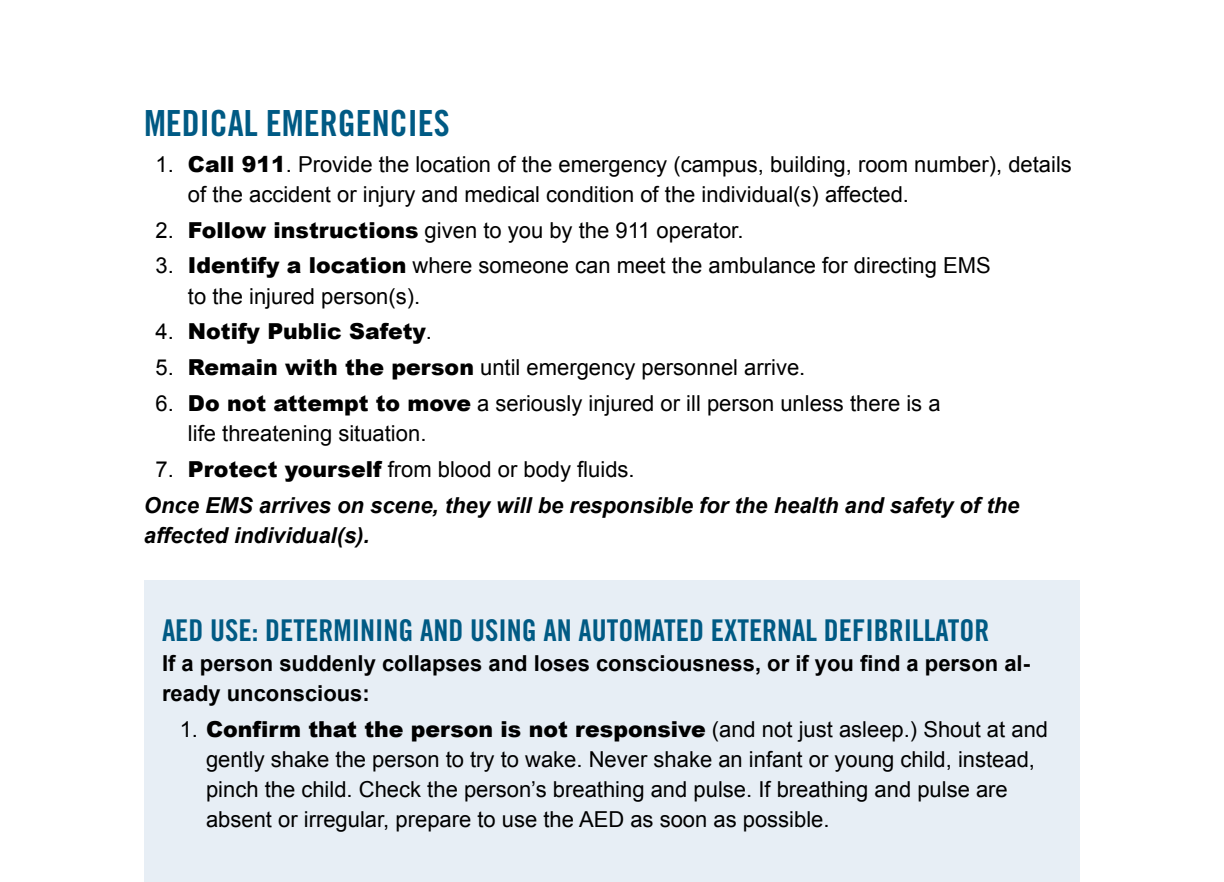
<style>
.page{position:relative;width:1224px;height:882px;background:#fff}
.page>*{position:absolute;margin:0;border:0;box-sizing:border-box;transform-origin:0 0}
.t1{font:36px "Trade Gothic Bold Cond Twenty";color:#005a84}
.t2{font:30px "Trade Gothic Bold Cond Twenty";color:#005a84}
.t3{font:22px/30px "Arial";color:#000}
.t4{font:italic 700 22px/36px "Arial";color:#000}
.t5{font:700 22px/30px "Arial";color:#000}
.t6{font:900 22px "Arial";color:#000}
.s1{font-weight:900}
.s2{font-weight:400}
.s3{font-weight:400;font-style:normal}
.s4{font-weight:900;font-style:normal}
</style>
<div class="page">
<div style="left:144px;top:580px;width:936px;height:302px;background:#e7eef5"></div>
<h1 class="t1" style="left:144px;top:101px;width:307px">MEDICAL EMERGENCIES</h1>
<p class="t3" style="left:188px;top:149px;width:886px;text-indent:-32px">1. <span class="s1">Call 911</span>. Provide the location of the emergency (campus, building, room number), details of the accident or injury and medical condition of the individual(s) affected.</p>
<p class="t3" style="left:156px;top:215px;width:589px">2. <span class="s1">Follow instructions</span> given to you by the 911 operator.</p>
<p class="t3" style="left:188px;top:251px;width:804px;text-indent:-32px">3. <span class="s1">Identify a location</span> where someone can meet the ambulance for directing EMS to the injured person(s).</p>
<p class="t6" style="left:156px;top:319px;width:278px"><span class="s2">4.</span> Notify Public Safety<span class="s2">.</span></p>
<p class="t3" style="left:156px;top:353px;width:651px">5. <span class="s1">Remain with the person</span> until emergency personnel arrive.</p>
<p class="t3" style="left:188px;top:389px;width:754px;text-indent:-32px">6. <span class="s1">Do not attempt to move</span> a seriously injured or ill person unless there is a life threatening situation.</p>
<p class="t4" style="left:144px;top:453px;width:877px;text-indent:12px"><span class="s3">7.</span> <span class="s4">Protect yourself</span> <span class="s3">from blood or body fluids.<br></span>Once EMS arrives on scene, they will be responsible for the health and safety of the</p>
<p class="t4" style="left:144px;top:519px;width:227px">affected individual(s).</p>
<h2 class="t2" style="left:162px;top:612px;width:829px">AED USE: DETERMINING AND USING AN AUTOMATED EXTERNAL DEFIBRILLATOR</h2>
<p class="t5" style="left:162px;top:649px;width:870px">If a person suddenly collapses and loses consciousness, or if you find a person al&shy;ready unconscious:</p>
<p class="t3" style="left:206px;top:715px;width:844px;text-indent:-26px">1. <span class="s1">Confirm that the person is not responsive</span> (and not just asleep.) Shout at and gently shake the person to try to wake. Never shake an infant or young child, instead, pinch the child. Check the person’s breathing and pulse. If breathing and pulse are absent or irregular, prepare to use the AED as soon as possible.</p>
</div>
